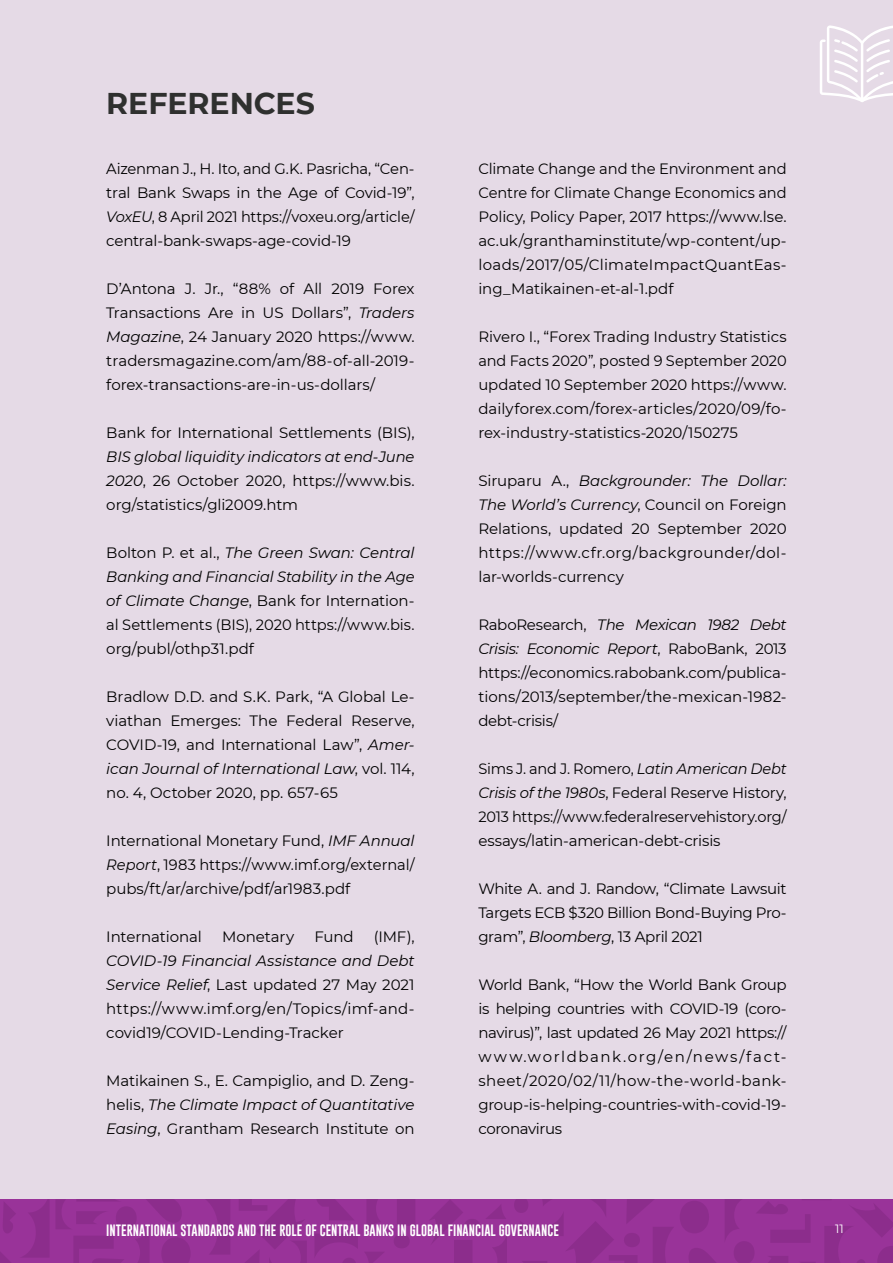
<style>
.page{position:relative;width:893px;height:1263px;background:#e5dae6}
.page>*{position:absolute;margin:0;border:0;box-sizing:border-box;transform-origin:0 0}
.t1{font:700 30px "Montserrat";letter-spacing:-.005em;color:#2f302f}
.t2{font:15px/24px "Montserrat";letter-spacing:-.005em;color:#000;text-align:justify}
.t3{font:12px "Gobold";color:#fff}
.t4{font:12px "Montserrat";color:#fff}
.s1{font-style:italic}
</style>
<div class="page">
<div style="left:0;top:1199px;width:893px;height:64px;background:#939"></div>
<svg style="left:514px;top:1199px;width:379px;height:64px"></svg>
<svg style="left:430px;top:1200px;width:77px;height:63px"></svg>
<svg style="left:0;top:1199px;width:415px;height:64px"></svg>
<svg style="left:820px;top:25px;width:73px;height:77px"></svg>
<h1 class="t1" style="left:106px;top:82px;width:210px">REFERENCES</h1>
<p class="t2" style="left:106px;top:156px;width:310px">Aizenman J., H. Ito, and G.K. Pasricha, “Cen&shy;tral Bank Swaps in the Age of Covid-19”, <span class="s1">VoxEU</span>, 8 April 2021 https://voxeu.org/article/ central-bank-swaps-age-covid-19</p>
<p class="t2" style="left:106px;top:276px;width:310px">D’Antona J. Jr., “88% of All 2019 Forex Transactions Are in US Dollars”, <span class="s1">Traders Magazine</span>, 24 January 2020 https://www. tradersmagazine.com/am/88-of-all-2019- forex-transactions-are-in-us-dollars/</p>
<p class="t2" style="left:106px;top:420px;width:310px">Bank for International Settlements (BIS),</p>
<p class="t2" style="left:106px;top:444px;width:310px"><span class="s1">BIS global liquidity indicators at end-June 2020</span>, 26 October 2020, https://www.bis. org/statistics/gli2009.htm</p>
<p class="t2" style="left:106px;top:540px;width:310px">Bolton P. et al., <span class="s1">The Green Swan: Central Banking and Financial Stability in the Age of Climate Change</span>, Bank for Internation&shy;al Settlements (BIS), 2020 https://www.bis. org/publ/othp31.pdf</p>
<p class="t2" style="left:106px;top:684px;width:310px">Bradlow D.D. and S.K. Park, “A Global Le&shy;viathan Emerges: The Federal Reserve, COVID-19, and International Law”, <span class="s1">Amer&shy;ican Journal of International Law</span>, vol. 114, no. 4, October 2020, pp. 657-65</p>
<p class="t2" style="left:106px;top:828px;width:310px">International Monetary Fund, <span class="s1">IMF Annual Report</span>, 1983 https://www.imf.org/external/ pubs/ft/ar/archive/pdf/ar1983.pdf</p>
<p class="t2" style="left:106px;top:924px;width:97px">International</p>
<p class="t2" style="left:222px;top:924px;width:74px">Monetary</p>
<p class="t2" style="left:314px;top:924px;width:41px">Fund</p>
<p class="t2" style="left:374px;top:924px;width:42px">(IMF),</p>
<p class="t2" style="left:106px;top:948px;width:310px"><span class="s1">COVID-19 Financial Assistance and Debt Service Relief</span>, Last updated 27 May 2021 https://www.imf.org/en/Topics/imf-and&shy;covid19/COVID-Lending-Tracker</p>
<p class="t2" style="left:106px;top:1068px;width:310px">Matikainen S., E. Campiglio, and D. Zeng&shy;helis, <span class="s1">The Climate Impact of Quantitative Easing</span>, Grantham Research Institute on</p>
<p class="t2" style="left:478px;top:156px;width:310px">Climate Change and the Environment and Centre for Climate Change Economics and Policy, Policy Paper, 2017 https://www.lse. ac.uk/granthaminstitute/wp-content/up&shy;loads/2017/05/ClimateImpactQuantEas&shy;ing_Matikainen-et-al-1.pdf</p>
<p class="t2" style="left:478px;top:324px;width:310px">Rivero I., “Forex Trading Industry Statistics and Facts 2020”, posted 9 September 2020 updated 10 September 2020 https://www. dailyforex.com/forex-articles/2020/09/fo&shy;rex-industry-statistics-2020/150275</p>
<p class="t2" style="left:478px;top:468px;width:310px">Siruparu A., <span class="s1">Backgrounder: The Dollar:<br>The World’s Currency</span>, Council on Foreign Relations, updated 20 September 2020 https://www.cfr.org/backgrounder/dol&shy;lar-worlds-currency</p>
<p class="t2" style="left:478px;top:612px;width:310px">RaboResearch, <span class="s1">The Mexican 1982 Debt Crisis: Economic Report</span>, RaboBank, 2013 https://economics.rabobank.com/publica&shy;tions/2013/september/the-mexican-1982- debt-crisis/</p>
<p class="t2" style="left:478px;top:756px;width:310px">Sims J. and J. Romero, <span class="s1">Latin American Debt Crisis of the 1980s</span>, Federal Reserve History, 2013 https://www.federalreservehistory.org/ essays/latin-american-debt-crisis</p>
<p class="t2" style="left:478px;top:876px;width:310px">White A. and J. Randow, “Climate Lawsuit Targets ECB $320 Billion Bond-Buying Pro&shy;gram”, <span class="s1">Bloomberg</span>, 13 April 2021</p>
<p class="t2" style="left:478px;top:972px;width:310px">World Bank, “How the World Bank Group is helping countries with COVID-19 (coro&shy;navirus)”, last updated 26 May 2021 https:// www.worldbank.org/en/news/fact&shy;sheet/2020/02/11/how-the-world-bank&shy;group-is-helping-countries-with-covid-19- coronavirus</p>
<p class="t3" style="left:106px;top:1223px;width:454px">INTERNATIONAL STANDARDS AND THE ROLE OF CENTRAL BANKS IN GLOBAL FINANCIAL GOVERNANCE</p>
<p class="t4" style="left:835px;top:1221px;width:10px">11</p>
</div>
